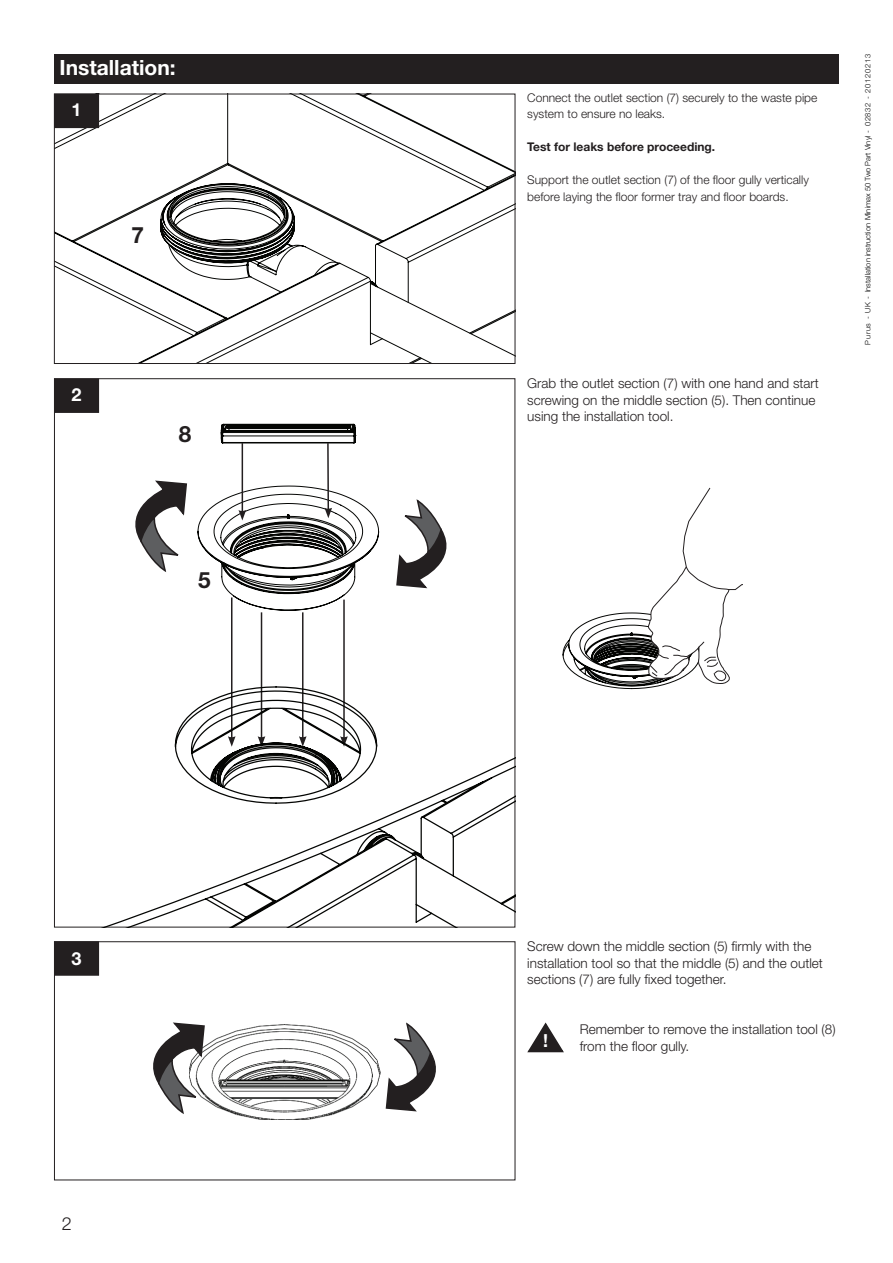
<style>
.page{position:relative;width:893px;height:1263px;background:#fff}
.page>*{position:absolute;margin:0;border:0;box-sizing:border-box;transform-origin:0 0}
.t1{font:700 22.5px "Helvetica Neue LT Std";color:#231f20}
.t2{font:700 21px "Helvetica Neue LT Std";color:#fff}
.t3{font:700 18px "Helvetica Neue LT Std";color:#fff}
.t4{font:300 18px "Helvetica Neue LT Std";color:#231f20}
.t5{font:300 13.5px/16.5px "Helvetica Neue LT Std";color:#231f20}
.t6{font:300 12px/16.5px "Helvetica Neue LT Std";color:#231f20}
.t7{font:700 12px "Helvetica Neue LT Std";color:#231f20}
.t8{font:300 7.5px "Helvetica Neue LT Std";color:#000}
</style>
<div class="page">
<svg style="left:99px;top:380px;width:320px;height:232px"></svg>
<div style="left:54px;top:54px;width:784px;height:30px;background:#231f20"></div>
<svg style="left:54px;top:93px;width:461px;height:269px"></svg>
<div style="left:54px;top:94px;width:461px;height:270px;border:1px solid #231f20"></div>
<img style="left:99px;top:943px;width:282px;height:177px">
<div style="left:79px;top:1034px;width:110px;height:84px;background:#fff"></div>
<div style="left:174px;top:954px;width:207px;height:69px;background:#fff"></div>
<div style="left:72px;top:967px;width:108px;height:84px;background:#fff"></div>
<div style="left:183px;top:1114px;width:19px;height:13px;background:#fff"></div>
<div style="left:372px;top:1114px;width:16px;height:17px;background:#fff"></div>
<hr style="left:231px;top:597px;width:1px;height:141px;background:#231f20">
<hr style="left:343px;top:600px;width:2px;height:138px;background:#231f20">
<div style="left:54px;top:941px;width:461px;height:239px;border:1px solid #231f20"></div>
<svg style="left:385px;top:1024px;width:51px;height:88px"></svg>
<svg style="left:153px;top:1022px;width:53px;height:90px"></svg>
<svg style="left:527px;top:1022px;width:37px;height:31px"></svg>
<svg style="left:395px;top:501px;width:52px;height:88px"></svg>
<svg style="left:122px;top:480px;width:66px;height:91px"></svg>
<hr style="left:54px;top:1262px;width:461px;height:1px;background:#c0bfbf">
<hr style="left:892px;top:612px;width:1px;height:315px;background:#c0bfbf">
<svg style="left:54px;top:612px;width:461px;height:315px"></svg>
<div style="left:55px;top:94px;width:43px;height:33px;background:#231f20"></div>
<div style="left:54px;top:94px;width:45px;height:34px;border:2px solid #231f20"></div>
<div style="left:55px;top:379px;width:43px;height:33px;background:#231f20"></div>
<div style="left:54px;top:378px;width:45px;height:35px;border:2px solid #231f20"></div>
<div style="left:55px;top:942px;width:43px;height:33px;background:#231f20"></div>
<div style="left:54px;top:941px;width:45px;height:35px;border:2px solid #231f20"></div>
<svg style="left:562px;top:488px;width:180px;height:202px"></svg>
<hr style="left:327px;top:443px;width:2px;height:67px;background:#231f20">
<svg style="left:324px;top:508px;width:8px;height:10px"></svg>
<hr style="left:242px;top:443px;width:1px;height:69px;background:#231f20">
<svg style="left:238px;top:510px;width:8px;height:10px"></svg>
<h2 class="t2" style="left:60px;top:55px;width:118px">Installation:</h2>
<h3 class="t3" style="left:72px;top:98px;width:12px">1</h3>
<h1 class="t1" style="left:131px;top:221px;width:14px">7</h1>
<h3 class="t3" style="left:72px;top:383px;width:12px">2</h3>
<h1 class="t1" style="left:179px;top:420px;width:14px">8</h1>
<h1 class="t1" style="left:198px;top:566px;width:14px">5</h1>
<h3 class="t3" style="left:72px;top:947px;width:12px">3</h3>
<h3 class="t4" style="left:62px;top:1212px;width:12px">2</h3>
<p class="t6" style="left:527px;top:89px;width:292px">Connect the outlet section (7) securely to the waste pipe system to ensure no leaks.</p>
<p class="t7" style="left:527px;top:140px;width:189px">Test for leaks before proceeding.</p>
<p class="t6" style="left:527px;top:172px;width:283px">Support the outlet section (7) of the floor gully vertically before laying the floor former tray and floor boards.</p>
<p class="t5" style="left:527px;top:375px;width:293px">Grab the outlet section (7) with one hand and start screwing on the middle section (5). Then continue using the installation tool.</p>
<p class="t8" style="left:863px;top:345px;width:292px;rotate:-90deg">Purus - UK - Installation instruction Minimax 50 Two Part Vinyl - 02832 - 20120213</p>
<p class="t5" style="left:527px;top:938px;width:297px">Screw down the middle section (5) firmly with the installation tool so that the middle (5) and the outlet sections (7) are fully fixed together.</p>
<p class="t5" style="left:580px;top:1021px;width:257px">Remember to remove the installation tool (8) from the floor gully.</p>
<h3 class="t3" style="left:543px;top:1029px;width:7px">!</h3>
</div>
